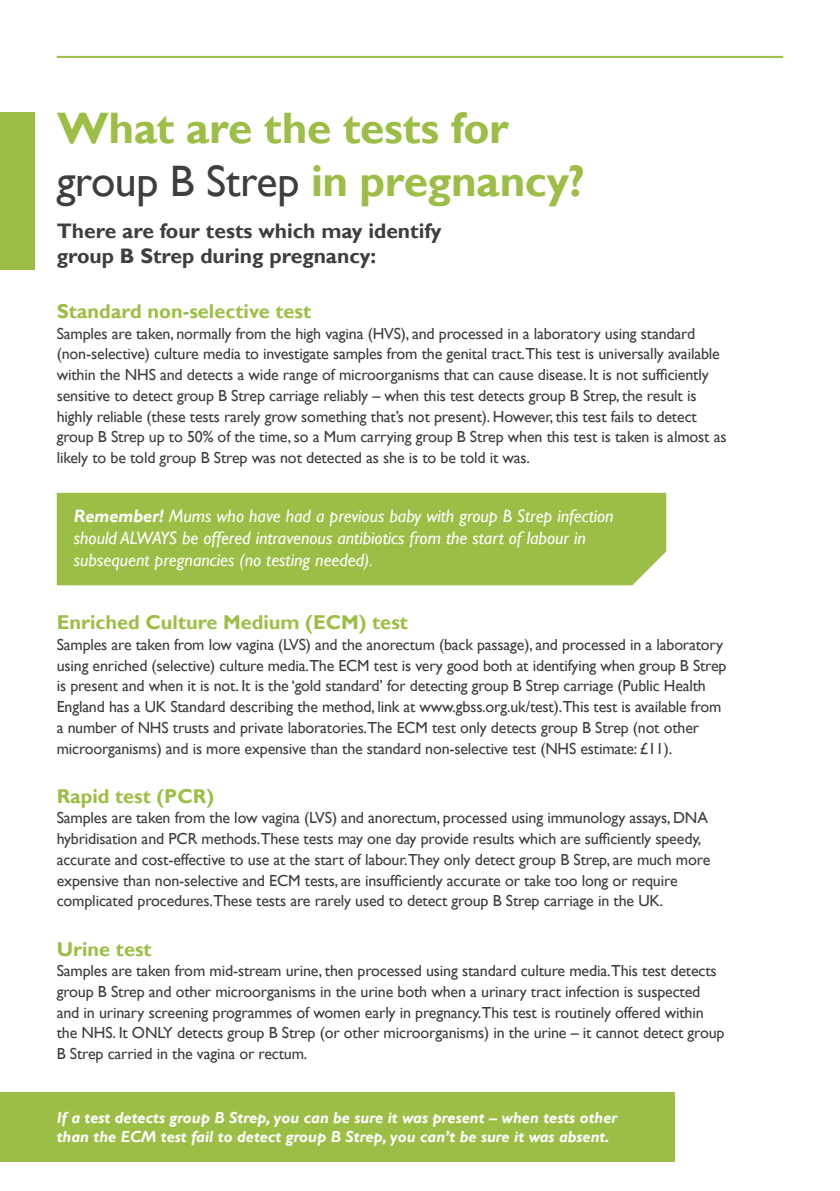
<style>
.page{position:relative;width:840px;height:1191px;background:#fff}
.page>*{position:absolute;margin:0;border:0;box-sizing:border-box;transform-origin:0 0}
.t1{font:700 44px/52.8px "Gill Sans";letter-spacing:-.01em;color:#9cbe46}
.t2{font:700 21px/25.2px "Gill Sans";color:#3e3e3f}
.t3{font:700 20px "Gill Sans";color:#9cbe46}
.t4{font:italic 18px/21.6px "Gill Sans";color:#fff}
.t5{font:16px/20.8px "Gill Sans";letter-spacing:-.01em;color:#3e3e3f}
.t6{font:italic 700 16px/19.2px "Gill Sans";color:#fff}
.s1{font-weight:400;color:#3e3e3f}
.s2{font-weight:700}
</style>
<div class="page">
<hr style="left:57px;top:56px;width:725px;height:2px;background:#9cbe46">
<div style="left:0;top:113px;width:34px;height:157px;background:#9cbe46"></div>
<div style="left:57px;top:493px;width:609px;height:92px;background:#9cbe46"></div>
<div style="left:0;top:1092px;width:673px;height:69px;background:#9cbe46"></div>
<h1 class="t1" style="left:57px;top:103px;width:529px">What are the tests for <span class="s1">group B Strep</span> in pregnancy?</h1>
<h2 class="t2" style="left:57px;top:219px;width:386px">There are four tests which may identify group B Strep during pregnancy:</h2>
<p class="t3" style="left:57px;top:299px;width:256px">Standard non-selective test</p>
<p class="t5" style="left:57px;top:323px;width:671px">Samples are taken, normally from the high vagina (HVS), and processed in a laboratory using standard (non-selective) culture media to investigate samples from the genital tract.This test is universally available within the NHS and detects a wide range of microorganisms that can cause disease. It is not sufficiently sensitive to detect group B Strep carriage reliably – when this test detects group B Strep, the result is highly reliable (these tests rarely grow something that’s not present). However, this test fails to detect group B Strep up to 50% of the time, so a Mum carrying group B Strep when this test is taken is almost as likely to be told group B Strep was not detected as she is to be told it was.</p>
<p class="t4" style="left:74px;top:506px;width:541px"><span class="s2">Remember!</span> Mums who have had a previous baby with group B Strep infection should ALWAYS be offered intravenous antibiotics from the start of labour in subsequent pregnancies (no testing needed).</p>
<p class="t3" style="left:57px;top:610px;width:352px">Enriched Culture Medium (ECM) test</p>
<p class="t5" style="left:57px;top:634px;width:671px">Samples are taken from low vagina (LVS) and the anorectum (back passage), and processed in a laboratory using enriched (selective) culture media.The ECM test is very good both at identifying when group B Strep is present and when it is not. It is the ‘gold standard’ for detecting group B Strep carriage (Public Health England has a UK Standard describing the method, link at www.gbss.org.uk/test).This test is available from a number of NHS trusts and private laboratories.The ECM test only detects group B Strep (not other microorganisms) and is more expensive than the standard non-selective test (NHS estimate: £11).</p>
<p class="t3" style="left:57px;top:784px;width:159px">Rapid test (PCR)</p>
<p class="t5" style="left:57px;top:808px;width:654px">Samples are taken from the low vagina (LVS) and anorectum, processed using immunology assays, DNA hybridisation and PCR methods.These tests may one day provide results which are sufficiently speedy, accurate and cost-effective to use at the start of labour.They only detect group B Strep, are much more expensive than non-selective and ECM tests, are insufficiently accurate or take too long or require complicated procedures.These tests are rarely used to detect group B Strep carriage in the UK.</p>
<p class="t3" style="left:57px;top:936px;width:96px">Urine test</p>
<p class="t5" style="left:57px;top:960px;width:669px">Samples are taken from mid-stream urine, then processed using standard culture media.This test detects group B Strep and other microorganisms in the urine both when a urinary tract infection is suspected and in urinary screening programmes of women early in pregnancy.This test is routinely offered within the NHS. It ONLY detects group B Strep (or other microorganisms) in the urine – it cannot detect group B Strep carried in the vagina or rectum.</p>
<p class="t6" style="left:57px;top:1108px;width:562px">If a test detects group B Strep, you can be sure it was present – when tests other than the ECM test fail to detect group B Strep, you can’t be sure it was absent.</p>
</div>
